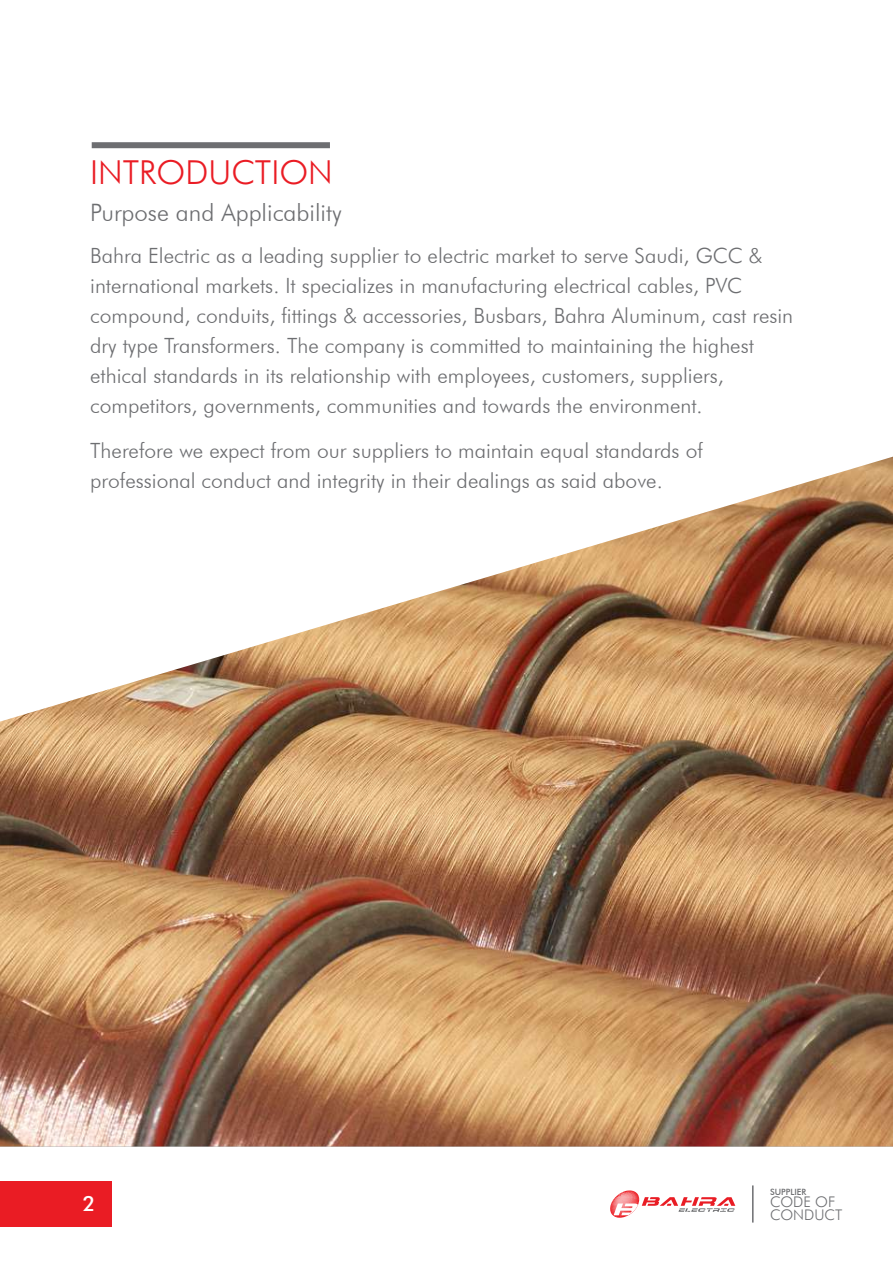
<style>
.page{position:relative;width:893px;height:1263px;background:#fff}
.page>*{position:absolute;margin:0;border:0;box-sizing:border-box;transform-origin:0 0}
.t1{font:300 33px "Futura BT";color:#ea1c24}
.t2{font:300 24px "Futura BT";color:#6d6e71}
.t3{font:300 21px/30px "Futura BT";color:#6d6e71}
.t4{font:500 21px "Futura BT";color:#fff}
.t5{font:300 14.7px/12.3px "Futura BT";color:#6d6e71}
.t6{font:500 8.7px "Futura BT";color:#6d6e71}
</style>
<div class="page">
<hr style="left:752px;top:1185px;width:2px;height:37px;background:#6d6e71">
<hr style="left:0;top:1146px;width:893px;height:1px;background:#b9bbbd">
<div style="left:0;top:1182px;width:111px;height:45px;background:#ea1c24"></div>
<div style="left:92px;top:142px;width:238px;height:6px;background:#6d6e71"></div>
<svg style="left:610px;top:1190px;width:125px;height:28px"></svg>
<img style="left:0;top:457px;width:893px;height:689px">
<h1 class="t1" style="left:90px;top:152px;width:244px">INTRODUCTION</h1>
<p class="t2" style="left:90px;top:197px;width:253px">Purpose and Applicability</p>
<p class="t3" style="left:90px;top:240px;width:704px">Bahra Electric as a leading supplier to electric market to serve Saudi, GCC &amp; international markets. It specializes in manufacturing electrical cables, PVC compound, conduits, fittings &amp; accessories, Busbars, Bahra Aluminum, cast resin dry type Transformers. The company is committed to maintaining the highest ethical standards in its relationship with employees, customers, suppliers, competitors, governments, communities and towards the environment.</p>
<p class="t3" style="left:90px;top:435px;width:614px">Therefore we expect from our suppliers to maintain equal standards of professional conduct and integrity in their dealings as said above.</p>
<p class="t4" style="left:83px;top:1190px;width:14px">2</p>
<p class="t6" style="left:770px;top:1186px;width:38px">SUPPLIER</p>
<p class="t5" style="left:770px;top:1196px;width:74px">CODE OF<br>CONDUCT</p>
</div>
